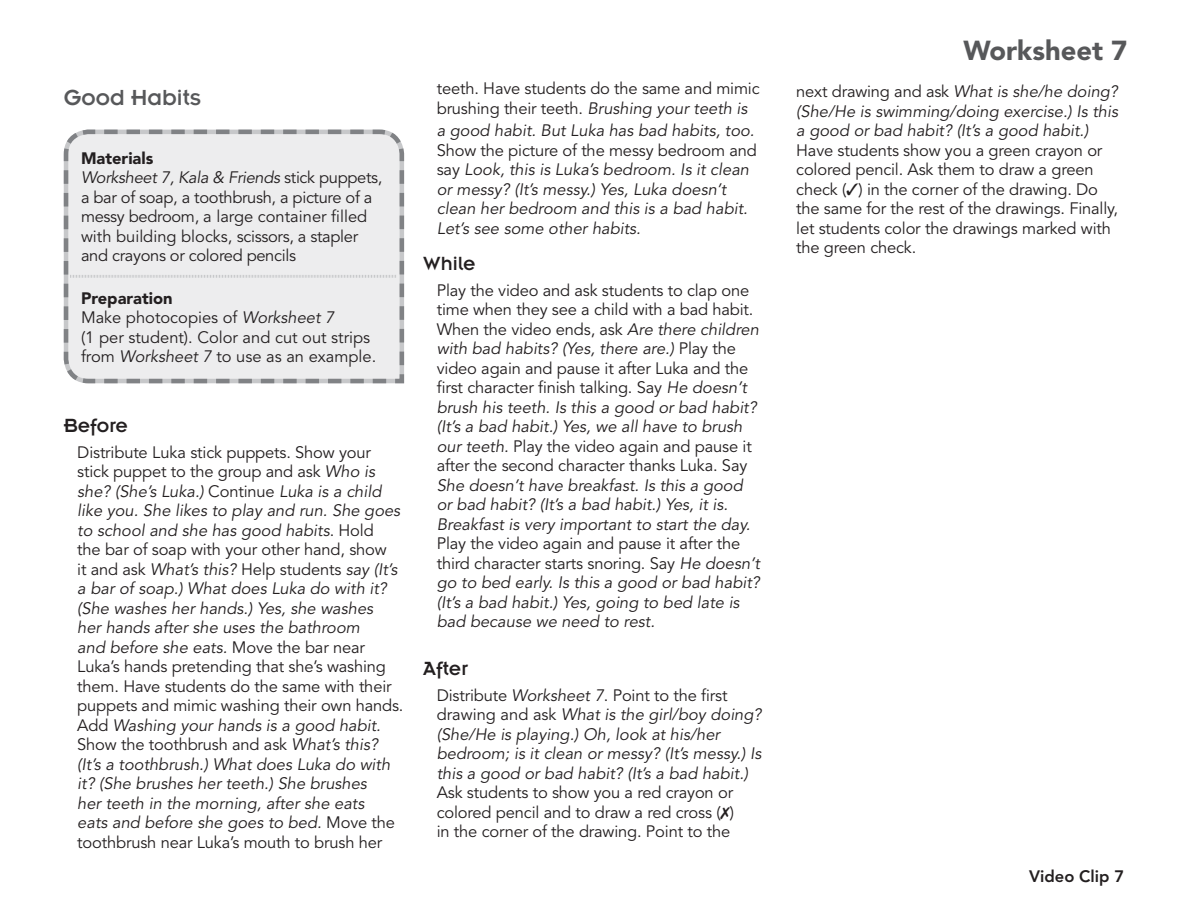
<style>
.page{position:relative;width:1188px;height:918px;background:#fff}
.page>*{position:absolute;margin:0;border:0;box-sizing:border-box;transform-origin:0 0}
.specs{font:900 27.3px "Avenir LT Std";color:#57585a}
.head{font:24px "Insignia LT Std";color:#57585a}
.tch-head{font:21px "Insignia LT Std";color:#231f20}
.body{font:italic 16.5px/19.5px "Avenir LT Std";color:#231f20}
.body-2{font:16.5px/19.5px "Avenir LT Std";letter-spacing:-.01em;color:#231f20}
.body_page{font:800 16.5px "Avenir LT Std";color:#231f20}
.s1{font-weight:900}
.s2{font-style:italic}
.s3{font-style:normal}
</style>
<div class="page">
<svg style="left:63px;top:129px;width:342px;height:254px;background:#e2e2e4"></svg>
<div style="left:63px;top:166px;width:341px;height:218px;background:#ededee"></div>
<p class="head" style="left:64px;top:85px;width:139px">Good Habits</p>
<p class="body-2" style="left:81px;top:149px;width:303px"><span class="s1">Materials<br></span><span class="s2">Worksheet 7, Kala &amp; Friends</span> stick puppets, a bar of soap, a toothbrush, a picture of a messy bedroom, a large container filled with building blocks, scissors, a stapler and crayons or colored pencils</p>
<p class="body-2" style="left:81px;top:289px;width:297px"><span class="s1">Preparation<br></span>Make photocopies of <span class="s2">Worksheet 7<br></span>(1 per student). Color and cut out strips from <span class="s2">Worksheet 7</span> to use as an example.</p>
<p class="tch-head" style="left:64px;top:415px;width:66px">Before</p>
<p class="body" style="left:77px;top:443px;width:328px"><span class="s3">Distribute Luka stick puppets. Show your stick puppet to the group and ask</span> Who is she? (She’s Luka.) <span class="s3">Continue</span> Luka is a child like you. She likes to play and run. She goes to school and she has good habits<span class="s3">. Hold<br>the bar of soap with your other hand, show<br>it and ask</span> What’s this? <span class="s3">Help students</span> say (It’s a bar of soap.) What does Luka do with it? (She washes her hands.) Yes, she washes<br>her hands after she uses the bathroom<br>and before she eats. <span class="s3">Move the bar near Luka’s hands pretending that she’s washing them. Have students do the same with their puppets and mimic washing their own hands.<br>Add</span> Washing your hands is a good habit.<br><span class="s3">Show the toothbrush and ask</span> What’s this? (It’s a toothbrush.) What does Luka do with it? (She brushes her teeth.) She brushes<br>her teeth in the morning, after she eats<br>eats and before she goes to bed. <span class="s3">Move the toothbrush near Luka’s mouth to brush her</span></p>
<p class="body-2" style="left:437px;top:79px;width:324px">teeth. Have students do the same and mimic brushing their teeth. <span class="s2">Brushing your teeth is</span></p>
<p class="body" style="left:437px;top:121px;width:322px">a good habit. But Luka has bad habits, too.<br><span class="s3">Show the picture of the messy bedroom and say</span> Look, this is Luka’s bedroom. Is it clean or messy? (It’s messy.) Yes, Luka doesn’t clean her bedroom and this is a bad habit.<br>Let’s see some other habits.</p>
<p class="tch-head" style="left:423px;top:253px;width:54px">While</p>
<p class="body" style="left:437px;top:281px;width:325px"><span class="s3">Play the video and ask students to clap one time when they see a child with a bad habit.<br>When the video ends, ask</span> Are there children with bad habits? (Yes, there are.) <span class="s3">Play the video again and pause it after Luka and the first character finish talking. Say</span> He doesn’t brush his teeth. Is this a good or bad habit? (It’s a bad habit.) Yes, we all have to brush our teeth. <span class="s3">Play the video again and pause it after the second character thanks Luka. Say </span>She doesn’t have breakfast. Is this a good or bad habit? (It’s a bad habit.) Yes, it is.<br>Breakfast is very important to start the day.<br><span class="s3">Play the video again and pause it after the third character starts snoring. Say</span> He doesn’t go to bed early. Is this a good or bad habit? (It’s a bad habit.) Yes, going to bed late is bad because we need to rest.</p>
<p class="tch-head" style="left:423px;top:658px;width:46px">After</p>
<p class="body" style="left:437px;top:686px;width:326px"><span class="s3">Distribute</span> Worksheet 7<span class="s3">. Point to the first drawing and ask</span> What is the girl/boy doing? (She/He is playing.) Oh, look at his/her bedroom; is it clean or messy? (It’s messy.) Is this a good or bad habit? (It’s a bad habit.)<br><span class="s3">Ask students to show you a red crayon or colored pencil and to draw a red cross ( )<br>in the corner of the drawing. Point to the</span></p>
<p class="specs" style="left:964px;top:34px;width:165px">Worksheet 7</p>
<p class="body-2" style="left:796px;top:82px;width:323px">next drawing and ask <span class="s2">What is she/he doing? (She/He is swimming/doing exercise.) Is this a good or bad habit? (It’s a good habit.)<br></span>Have students show you a green crayon or colored pencil. Ask them to draw a green check (✓) in the corner of the drawing. Do the same for the rest of the drawings. Finally, let students color the drawings marked with the green check.</p>
<p class="body_page" style="left:1029px;top:866px;width:97px">Video Clip 7</p>
</div>
